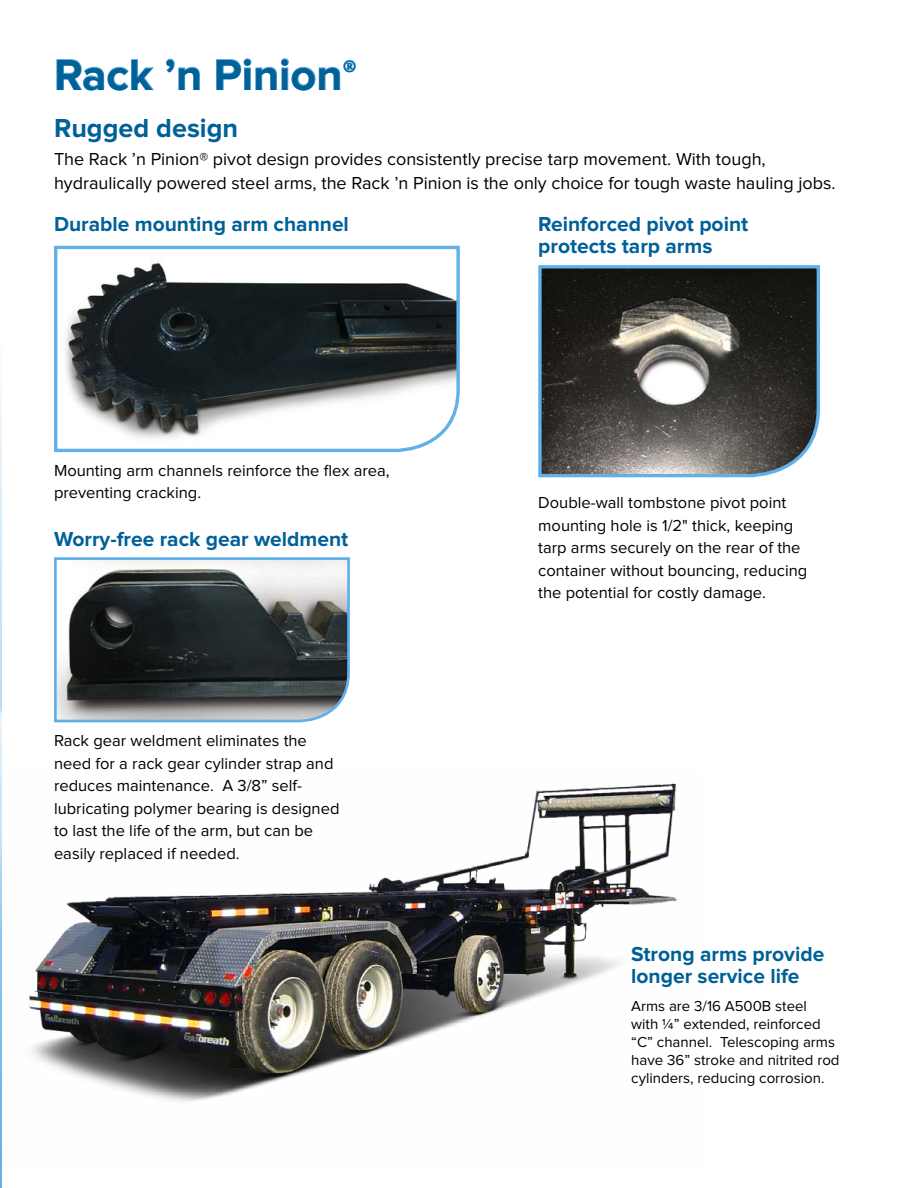
<style>
.page{position:relative;width:918px;height:1188px;background:#fff}
.page>*{position:absolute;margin:0;border:0;box-sizing:border-box;transform-origin:0 0}
.t1{font:700 45px "Proxima Nova";color:#006098}
.t2{font:700 27px "Proxima Nova";color:#006098}
.t3{font:700 21px/22.5px "Proxima Nova";color:#006098}
.t4{font:18px/24px "Proxima Nova";color:#000}
.t5{font:16.5px/22.5px "Proxima Nova";color:#000}
.t6{font:15px/18px "Proxima Nova";color:#000}
.s1{font-family:"Minion Pro";font-stretch:condensed}
</style>
<div class="page">
<hr style="left:0;top:331px;width:2px;height:857px;background:#61b1e8">
<img style="left:0;top:445px;width:2px;height:326px">
<svg style="left:56px;top:59px;width:98px;height:32px"></svg>
<svg style="left:166px;top:58px;width:34px;height:32px"></svg>
<svg style="left:216px;top:58px;width:140px;height:33px"></svg>
<svg style="left:538px;top:265px;width:282px;height:213px;background:#4f5250"></svg>
<svg style="left:54px;top:245px;width:406px;height:208px"></svg>
<svg style="left:54px;top:557px;width:296px;height:166px;background:#5e6568"></svg>
<img style="left:0;top:771px;width:677px;height:350px">
<h1 class="t1" style="left:54px;top:54px;width:304px">Rack ’n Pinion<span class="s1">®</span></h1>
<h2 class="t2" style="left:54px;top:115px;width:186px">Rugged design</h2>
<p class="t4" style="left:54px;top:148px;width:783px">The Rack ’n Pinion® pivot design provides consistently precise tarp movement. With tough, hydraulically powered steel arms, the Rack ’n Pinion is the only choice for tough waste hauling jobs.</p>
<p class="t3" style="left:54px;top:213px;width:296px">Durable mounting arm channel</p>
<p class="t5" style="left:54px;top:460px;width:337px">Mounting arm channels reinforce the flex area, preventing cracking.</p>
<p class="t3" style="left:54px;top:529px;width:296px">Worry-free rack gear weldment</p>
<p class="t5" style="left:54px;top:730px;width:287px">Rack gear weldment eliminates the need for a rack gear cylinder strap and reduces maintenance. A 3/8” self&shy;lubricating polymer bearing is designed to last the life of the arm, but can be easily replaced if needed.</p>
<p class="t3" style="left:538px;top:213px;width:212px">Reinforced pivot point protects tarp arms</p>
<p class="t5" style="left:538px;top:492px;width:271px">Double-wall tombstone pivot point mounting hole is 1/2" thick, keeping tarp arms securely on the rear of the container without bouncing, reducing the potential for costly damage.</p>
<p class="t3" style="left:631px;top:943px;width:195px">Strong arms provide longer service life</p>
<p class="t6" style="left:631px;top:998px;width:210px">Arms are 3/16 A500B steel<br>with ¼” extended, reinforced “C” channel. Telescoping arms have 36” stroke and nitrited rod cylinders, reducing corrosion.</p>
</div>
